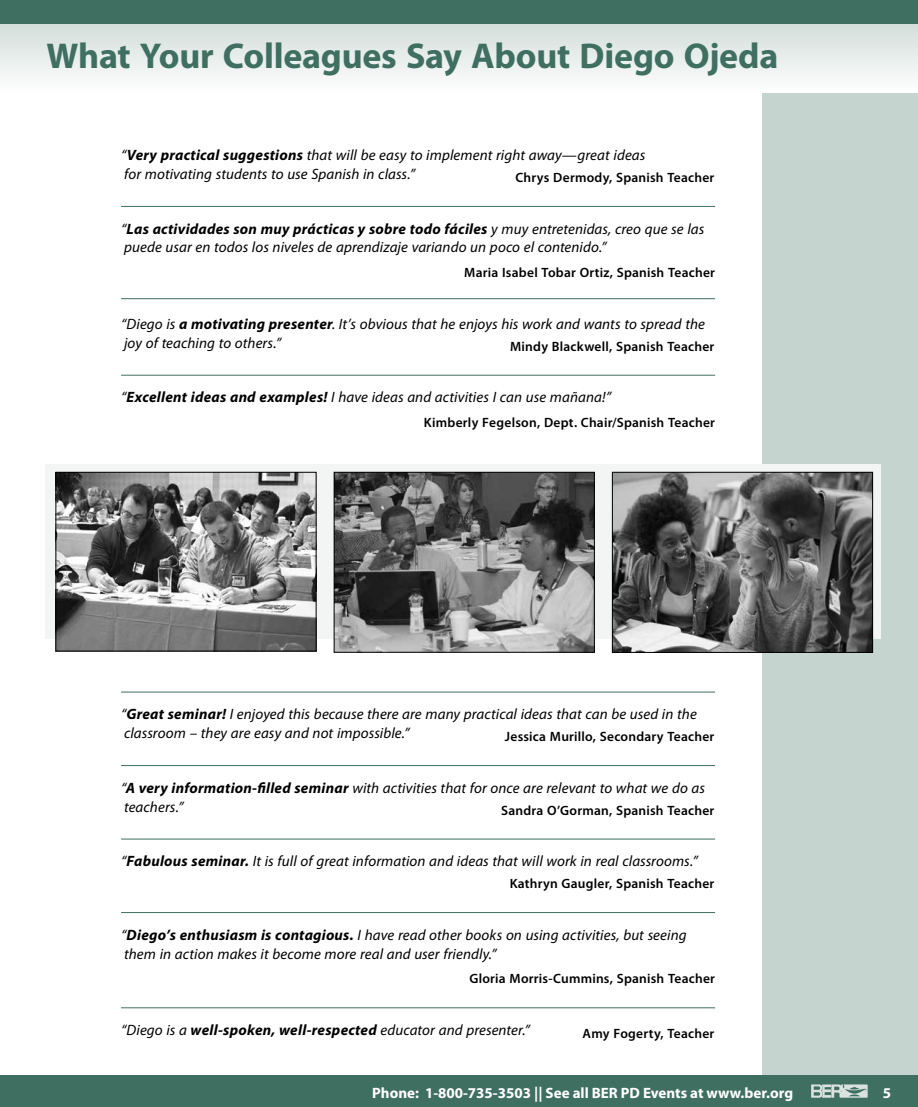
<style>
.page{position:relative;width:918px;height:1107px;background:#fff}
.page>*{position:absolute;margin:0;border:0;box-sizing:border-box;transform-origin:0 0}
.t1{font:700 36px "Myriad Pro";letter-spacing:-.005em;color:#3f6f60}
.t2{font:italic 15px/18.8px "Myriad Pro";letter-spacing:.005em;color:#000}
.t3{font:700 15px "Myriad Pro";color:#fff}
.t4{font:600 13.5px "Myriad Pro";letter-spacing:.015em;color:#000}
.s1{font-weight:700}
</style>
<div class="page">
<div style="left:763px;top:0;width:155px;height:1107px;background:#c5d4cf"></div>
<div style="left:0;top:1076px;width:918px;height:31px;background:#3f6f60"></div>
<svg style="left:811px;top:1084px;width:57px;height:14px"></svg>
<svg style="left:0;top:24px;width:918px;height:68px"></svg>
<div style="left:0;top:0;width:918px;height:24px;background:#3f6f60"></div>
<hr style="left:121px;top:206px;width:594px;height:1px;background:#3f6f60">
<hr style="left:121px;top:298px;width:594px;height:1px;background:#3f6f60">
<hr style="left:121px;top:375px;width:594px;height:1px;background:#3f6f60">
<hr style="left:121px;top:692px;width:594px;height:1px;background:#3f6f60">
<hr style="left:121px;top:765px;width:594px;height:1px;background:#3f6f60">
<hr style="left:121px;top:839px;width:594px;height:1px;background:#3f6f60">
<hr style="left:121px;top:912px;width:594px;height:1px;background:#3f6f60">
<hr style="left:121px;top:1008px;width:594px;height:1px;background:#3f6f60">
<svg style="left:45px;top:465px;width:835px;height:174px;fill:#f2f5f4"></svg>
<img style="left:58px;top:474px;width:256px;height:175px">
<div style="left:56px;top:472px;width:260px;height:179px;border:1px solid #000"></div>
<img style="left:336px;top:474px;width:257px;height:177px">
<div style="left:334px;top:472px;width:261px;height:181px;border:1px solid #000"></div>
<img style="left:614px;top:474px;width:257px;height:177px">
<div style="left:612px;top:472px;width:261px;height:181px;border:1px solid #000"></div>
<h1 class="t1" style="left:46px;top:32px;width:734px">What Your Colleagues Say About Diego Ojeda</h1>
<p class="t2" style="left:121px;top:145px;width:526px">“<span class="s1">Very practical suggestions</span> that will be easy to implement right away—great ideas for motivating students to use Spanish in class.”</p>
<p class="t4" style="left:516px;top:169px;width:200px">Chrys Dermody, Spanish Teacher</p>
<p class="t2" style="left:121px;top:219px;width:585px">“<span class="s1">Las actividades son muy prácticas y sobre todo fáciles</span> y muy entretenidas, creo que se las puede usar en todos los niveles de aprendizaje variando un poco el contenido.”</p>
<p class="t4" style="left:464px;top:264px;width:252px">Maria Isabel Tobar Ortiz, Spanish Teacher</p>
<p class="t2" style="left:121px;top:314px;width:585px">“Diego is <span class="s1">a motivating presenter</span>. It’s obvious that he enjoys his work and wants to spread the joy of teaching to others.”</p>
<p class="t4" style="left:510px;top:338px;width:206px">Mindy Blackwell, Spanish Teacher</p>
<p class="t2" style="left:121px;top:388px;width:492px">“<span class="s1">Excellent ideas and examples!</span> I have ideas and activities I can use mañana!”</p>
<p class="t4" style="left:424px;top:414px;width:293px">Kimberly Fegelson, Dept. Chair/Spanish Teacher</p>
<p class="t2" style="left:121px;top:705px;width:577px">“<span class="s1">Great seminar!</span> I enjoyed this because there are many practical ideas that can be used in the classroom – they are easy and not impossible.”</p>
<p class="t4" style="left:505px;top:728px;width:211px">Jessica Murillo, Secondary Teacher</p>
<p class="t2" style="left:121px;top:778px;width:585px">“<span class="s1">A very information‑filled seminar</span> with activities that for once are relevant to what we do as teachers.”</p>
<p class="t4" style="left:501px;top:801px;width:215px">Sandra O’Gorman, Spanish Teacher</p>
<p class="t2" style="left:121px;top:852px;width:578px">“<span class="s1">Fabulous seminar.</span> It is full of great information and ideas that will work in real classrooms.”</p>
<p class="t4" style="left:510px;top:875px;width:206px">Kathryn Gaugler, Spanish Teacher</p>
<p class="t2" style="left:121px;top:925px;width:567px">“<span class="s1">Diego’s enthusiasm is contagious.</span> I have read other books on using activities, but seeing them in action makes it become more real and user friendly.”</p>
<p class="t4" style="left:469px;top:970px;width:247px">Gloria Morris‑Cummins, Spanish Teacher</p>
<p class="t2" style="left:121px;top:1020px;width:411px">“Diego is a <span class="s1">well‑spoken, well‑respected</span> educator and presenter.”</p>
<p class="t4" style="left:583px;top:1025px;width:133px">Amy Fogerty, Teacher</p>
<p class="t3" style="left:372px;top:1083px;width:422px">Phone: 1-800-735-3503 || See all BER PD Events at www.ber.org</p>
<p class="t3" style="left:883px;top:1083px;width:10px">5</p>
</div>
